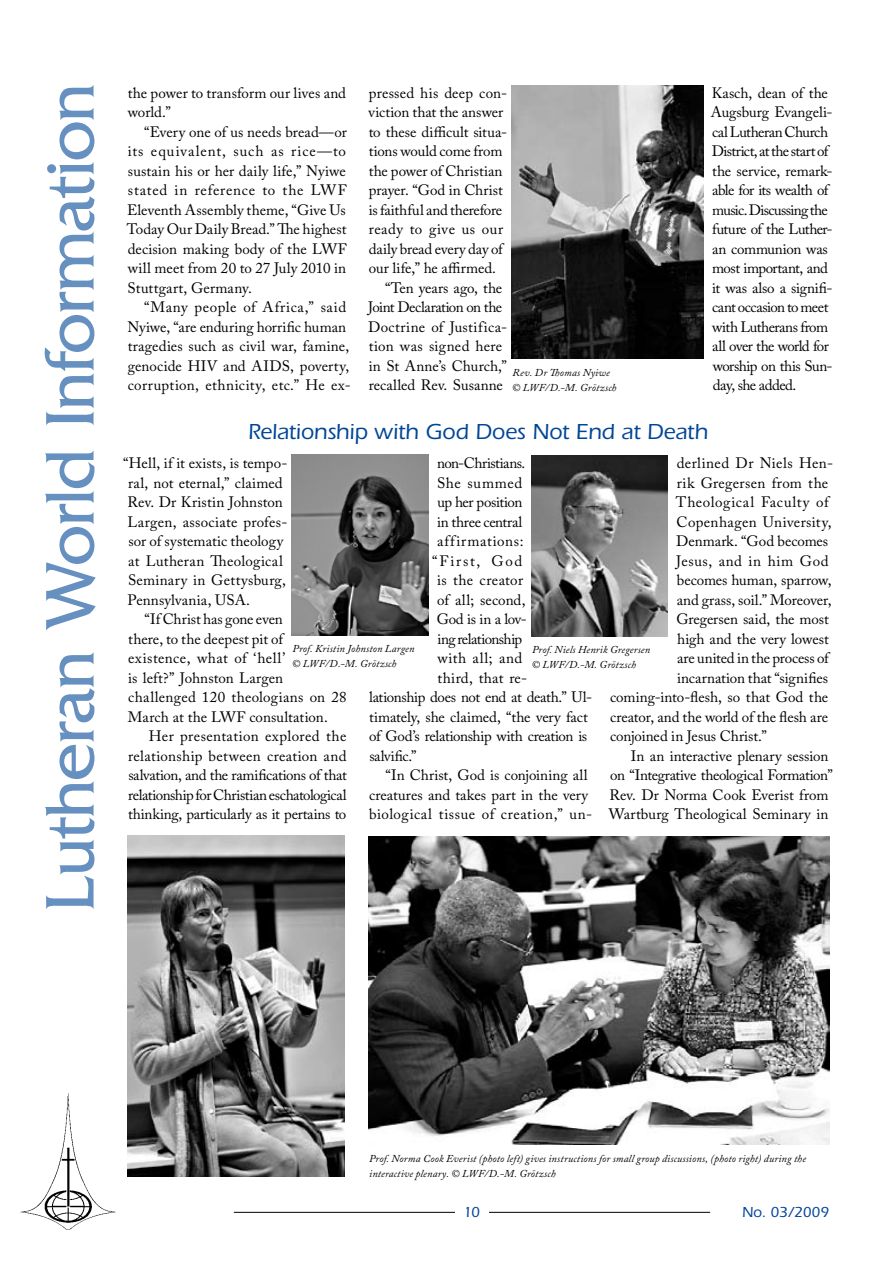
<style>
.page{position:relative;width:893px;height:1263px;background:#fff}
.page>*{position:absolute;margin:0;border:0;box-sizing:border-box;transform-origin:0 0}
.t1{font:72px "Friz Quadrata";letter-spacing:-.02em;color:#6690c0}
.t2{font:500 22.5px "Itc Eras";letter-spacing:-.005em;color:#004696}
.t3{font:15px/19.5px "Adobe Caslon Pro";color:#000}
.t4{font:15px/19.5px "Adobe Caslon Pro";letter-spacing:-.03em;color:#000}
.t5{font:15px "Adobe Caslon Pro";letter-spacing:-.025em;color:#000}
.t6{font:15px "Adobe Caslon Pro";letter-spacing:.025em;color:#000}
.t7{font:15px "Adobe Caslon Pro";letter-spacing:.02em;color:#000}
.t8{font:15px "Adobe Caslon Pro";letter-spacing:.035em;color:#000}
.t9{font:15px "Adobe Caslon Pro";letter-spacing:.04em;color:#000}
.t10{font:15px "Adobe Caslon Pro";letter-spacing:-.035em;color:#000}
.t11{font:15px "Adobe Caslon Pro";letter-spacing:.045em;color:#000}
.t12{font:15px "Adobe Caslon Pro";letter-spacing:-.02em;color:#000}
.t13{font:15px "Adobe Caslon Pro";letter-spacing:.06em;color:#000}
.t14{font:500 15px "Itc Eras";letter-spacing:-.005em;color:#004696}
.t15{font:15px "Adobe Caslon Pro";letter-spacing:.115em;color:#000}
.t16{font:italic 10.5px/15px "Adobe Caslon Pro";letter-spacing:.015em;color:#000}
</style>
<div class="page">
<hr style="left:489px;top:1212px;width:221px;height:1px;background:#000">
<hr style="left:234px;top:1212px;width:221px;height:1px;background:#000">
<img style="left:20px;top:1093px;width:96px;height:137px">
<img style="left:128px;top:836px;width:216px;height:340px">
<img style="left:369px;top:836px;width:460px;height:308px">
<img style="left:512px;top:85px;width:191px;height:274px">
<img style="left:531px;top:455px;width:137px;height:181px">
<img style="left:292px;top:455px;width:136px;height:181px">
<h1 class="t1" style="left:30px;top:912px;width:830px;rotate:-90deg">Lutheran World Information</h1>
<p class="t3" style="left:128px;top:83px;width:220px">the power to transform our lives and world.”</p>
<p class="t3" style="left:369px;top:83px;width:140px">pressed his deep con-</p>
<p class="t3" style="left:369px;top:102px;width:136px">viction that the answer</p>
<p class="t3" style="left:369px;top:122px;width:140px">to these difficult situa-</p>
<p class="t3" style="left:369px;top:141px;width:135px">tions would come from</p>
<p class="t3" style="left:369px;top:161px;width:135px">the power of Christian</p>
<p class="t3" style="left:369px;top:180px;width:135px">prayer. “God in Christ</p>
<p class="t3" style="left:369px;top:200px;width:135px">is faithful and therefore</p>
<p class="t8" style="left:369px;top:220px;width:136px">ready to give us our</p>
<p class="t3" style="left:369px;top:239px;width:135px">daily bread every day of</p>
<p class="t3" style="left:369px;top:258px;width:129px">our life,” he affirmed.</p>
<p class="t3" style="left:385px;top:278px;width:119px">“Ten years ago, the</p>
<p class="t4" style="left:368px;top:297px;width:136px">Joint Declaration on the</p>
<p class="t6" style="left:368px;top:318px;width:140px">Doctrine of Justifica-</p>
<p class="t7" style="left:369px;top:337px;width:135px">tion was signed here</p>
<p class="t3" style="left:369px;top:356px;width:140px">in St Anne’s Church,”</p>
<p class="t3" style="left:369px;top:375px;width:136px">recalled Rev. Susanne</p>
<p class="t4" style="left:711px;top:83px;width:123px">Kasch, dean of the<br>Augsburg Evangeli&shy;cal Lutheran Church<br>District, at the start of the service, remark&shy;able for its wealth of music. Discussing the future of the Luther&shy;an communion was most important, and it was also a signifi&shy;cant occasion to meet with Lutherans from all over the world for worship on this Sun&shy;day, she added.</p>
<p class="t3" style="left:127px;top:122px;width:221px;text-align:justify;text-indent:17px">“Every one of us needs bread—or its equivalent, such as rice—to sustain his or her daily life,” Nyiwe stated in reference to the LWF Eleventh Assembly theme, “Give Us Today Our Daily Bread.” The highest decision making body of the LWF will meet from 20 to 27 July 2010 in Stuttgart, Germany.</p>
<p class="t3" style="left:127px;top:297px;width:225px;text-indent:17px">“Many people of Africa,” said Nyiwe, “are enduring horrific human tragedies such as civil war, famine, genocide HIV and AIDS, poverty, corruption, ethnicity, etc.” He ex-</p>
<p class="t16" style="left:512px;top:365px;width:106px">Rev. Dr Thomas Nyiwe © LWF/D.-M. Grötzsch</p>
<h2 class="t2" style="left:248px;top:419px;width:461px">Relationship with God Does Not End at Death</h2>
<p class="t3" style="left:123px;top:453px;width:166px">“Hell, if it exists, is tempo&shy;ral, not eternal,” claimed<br>Rev. Dr Kristin Johnston<br>Largen, associate profes&shy;sor of systematic theology at Lutheran Theological<br>Seminary in Gettysburg,<br>Pennsylvania, USA.</p>
<p class="t3" style="left:128px;top:609px;width:220px;text-indent:17px">“If Christ has gone even<br>there, to the deepest pit of existence, what of ‘hell’<br>is left?” Johnston Largen challenged 120 theologians on 28<br>March at the LWF consultation.</p>
<p class="t3" style="left:128px;top:726px;width:220px;text-align:justify;text-indent:21px">Her presentation explored the relationship between creation and salvation, and the ramifications of that relationship for Christian eschatological thinking, particularly as it pertains to</p>
<p class="t10" style="left:437px;top:454px;width:90px">non-Christians.</p>
<p class="t11" style="left:437px;top:474px;width:87px">She summed</p>
<p class="t4" style="left:437px;top:492px;width:87px">up her position</p>
<p class="t12" style="left:437px;top:513px;width:87px">in three central</p>
<p class="t13" style="left:437px;top:532px;width:88px">affirmations:</p>
<p class="t15" style="left:432px;top:552px;width:92px">“First, God</p>
<p class="t6" style="left:437px;top:571px;width:87px">is the creator</p>
<p class="t3" style="left:437px;top:590px;width:90px">of all; second,</p>
<p class="t5" style="left:437px;top:610px;width:92px">God is in a lov-</p>
<p class="t10" style="left:437px;top:630px;width:86px">ing relationship</p>
<p class="t11" style="left:437px;top:649px;width:86px">with all; and</p>
<p class="t7" style="left:438px;top:669px;width:91px">third, that re-</p>
<p class="t4" style="left:369px;top:687px;width:224px">lationship does not end at death.” Ul-</p>
<p class="t3" style="left:369px;top:707px;width:220px">timately, she claimed, “the very fact</p>
<p class="t5" style="left:369px;top:727px;width:220px">of God’s relationship with creation is</p>
<p class="t3" style="left:369px;top:746px;width:49px">salvific.”</p>
<p class="t3" style="left:385px;top:765px;width:204px">“In Christ, God is conjoining all</p>
<p class="t3" style="left:369px;top:785px;width:220px">creatures and takes part in the very</p>
<p class="t8" style="left:369px;top:805px;width:224px">biological tissue of creation,” un-</p>
<p class="t6" style="left:677px;top:454px;width:158px">derlined Dr Niels Hen-</p>
<p class="t7" style="left:677px;top:474px;width:153px">rik Gregersen from the</p>
<p class="t9" style="left:676px;top:493px;width:154px">Theological Faculty of</p>
<p class="t6" style="left:676px;top:513px;width:157px">Copenhagen University,</p>
<p class="t3" style="left:676px;top:531px;width:154px">Denmark. “God becomes</p>
<p class="t9" style="left:676px;top:552px;width:154px">Jesus, and in him God</p>
<p class="t3" style="left:677px;top:570px;width:156px">becomes human, sparrow,</p>
<p class="t3" style="left:677px;top:590px;width:156px">and grass, soil.” Moreover,</p>
<p class="t3" style="left:676px;top:609px;width:154px">Gregersen said, the most</p>
<p class="t3" style="left:677px;top:629px;width:153px">high and the very lowest</p>
<p class="t3" style="left:677px;top:648px;width:153px">are united in the process of</p>
<p class="t3" style="left:677px;top:668px;width:153px">incarnation that “signifies</p>
<p class="t3" style="left:610px;top:687px;width:220px">coming-into-flesh, so that God the</p>
<p class="t3" style="left:610px;top:707px;width:220px">creator, and the world of the flesh are</p>
<p class="t3" style="left:610px;top:726px;width:158px">conjoined in Jesus Christ.”</p>
<p class="t3" style="left:631px;top:746px;width:199px">In an interactive plenary session</p>
<p class="t5" style="left:610px;top:766px;width:224px">on “Integrative theological Formation”</p>
<p class="t3" style="left:609px;top:785px;width:221px">Rev. Dr Norma Cook Everist from</p>
<p class="t3" style="left:609px;top:804px;width:221px">Wartburg Theological Seminary in</p>
<p class="t16" style="left:292px;top:641px;width:124px">Prof. Kristin Johnston Largen © LWF/D.-M. Grötzsch</p>
<p class="t16" style="left:532px;top:641px;width:120px">Prof. Niels Henrik Gregersen © LWF/D.-M. Grötzsch</p>
<p class="t16" style="left:369px;top:1150px;width:439px">Prof. Norma Cook Everist (photo left) gives instructions for small group discussions, (photo right) during the interactive plenary. © LWF/D.-M. Grötzsch</p>
<p class="t14" style="left:463px;top:1203px;width:18px">10</p>
<p class="t14" style="left:742px;top:1203px;width:89px">No. 03/2009</p>
</div>
